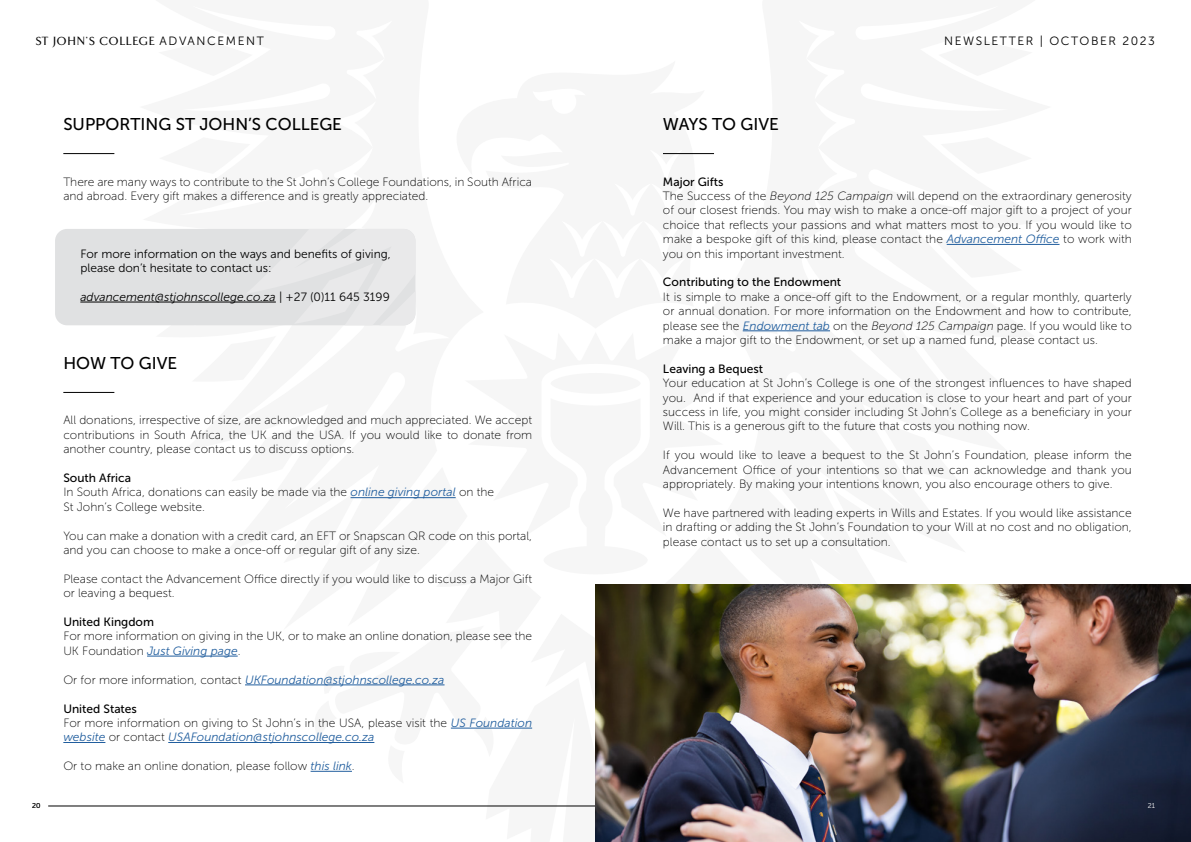
<style>
.page{position:relative;width:1191px;height:842px;background:#fff}
.page>*{position:absolute;margin:0;border:0;box-sizing:border-box;transform-origin:0 0}
.t1{font:17px "Museo Sans 500";color:#000}
.t2{font:12px/14.4px "Museo Sans 100";color:#000;text-align:justify}
.t3{font:italic 12px "Museo Sans 300";color:#215e9e}
.t4{font:12px "Museo Sans 500";color:#000}
.t5{font:12px/14.4px "Museo Sans 300";color:#000}
.t6{font:italic 12px "Museo Sans 300";color:#000}
.t7{font:500 12px "TF Arrow";letter-spacing:.1em;color:#000}
.t8{font:12px "Museo Sans 300";letter-spacing:.13em;color:#000}
.t9{font:7px "Museo Sans 300";color:#000}
.t10{font:7px "Museo Sans 300";color:#fff}
.s1{font-family:"Museo Sans 300";font-weight:400}
.s2{font-style:normal}
.s3{font-family:"Museo Sans 300";font-style:italic;color:#215e9e}
.s4{font-family:"Museo Sans 100";font-style:normal;color:#000}
.s5{font-style:italic}
</style>
<div class="page">
<div style="left:55px;top:229px;width:360px;height:96px;background:#e0e1e2;border-radius:12px"></div>
<svg style="left:201px;top:229px;width:214px;height:96px"></svg>
<hr style="left:48px;top:806px;width:1094px;height:1px;background:#000">
<hr style="left:80px;top:302px;width:196px;height:1px;background:#000">
<hr style="left:946px;top:244px;width:113px;height:1px;background:#215e9e">
<hr style="left:742px;top:330px;width:88px;height:1px;background:#215e9e">
<hr style="left:350px;top:497px;width:106px;height:1px;background:#215e9e">
<hr style="left:147px;top:656px;width:91px;height:1px;background:#215e9e">
<hr style="left:245px;top:685px;width:199px;height:1px;background:#215e9e">
<hr style="left:451px;top:728px;width:81px;height:1px;background:#215e9e">
<hr style="left:63px;top:742px;width:42px;height:1px;background:#215e9e">
<hr style="left:168px;top:742px;width:206px;height:1px;background:#215e9e">
<hr style="left:310px;top:771px;width:42px;height:1px;background:#215e9e">
<hr style="left:63px;top:153px;width:51px;height:1px;background:#000">
<hr style="left:663px;top:153px;width:51px;height:1px;background:#000">
<hr style="left:63px;top:392px;width:51px;height:1px;background:#000">
<img style="left:595px;top:584px;width:596px;height:258px">
<p class="t7" style="left:36px;top:35px;width:229px">ST JOHN’S COLLEGE <span class="s1">ADVANCEMENT</span></p>
<p class="t8" style="left:944px;top:34px;width:212px">NEWSLETTER | OCTOBER 2023</p>
<p class="t9" style="left:32px;top:802px;width:10px">20</p>
<h1 class="t1" style="left:63px;top:115px;width:280px">SUPPORTING ST JOHN’S COLLEGE</h1>
<p class="t2" style="left:63px;top:174px;width:470px">There are many ways to contribute to the St John’s College Foundations, in South Africa and abroad. Every gift makes a difference and is greatly appreciated.</p>
<p class="t5" style="left:80px;top:246px;width:312px">For more information on the ways and benefits of giving, please don’t hesitate to contact us:</p>
<p class="t6" style="left:80px;top:290px;width:311px">advancement@stjohnscollege.co.za <span class="s2">| +27 (0)11 645 3199</span></p>
<h1 class="t1" style="left:63px;top:354px;width:115px">HOW TO GIVE</h1>
<p class="t2" style="left:63px;top:413px;width:470px">All donations, irrespective of size, are acknowledged and much appreciated. We accept contributions in South Africa, the UK and the USA. If you would like to donate from another country, please contact us to discuss options.</p>
<p class="t4" style="left:63px;top:471px;width:69px">South Africa</p>
<p class="t2" style="left:63px;top:485px;width:432px">In South Africa, donations can easily be made via the <span class="s3">online giving portal</span> on the<br>St John’s College website.</p>
<p class="t2" style="left:63px;top:528px;width:470px">You can make a donation with a credit card, an EFT or Snapscan QR code on this portal, and you can choose to make a once-off or regular gift of any size.</p>
<p class="t2" style="left:63px;top:572px;width:470px">Please contact the Advancement Office directly if you would like to discuss a Major Gift or leaving a bequest.</p>
<p class="t4" style="left:63px;top:615px;width:92px">United Kingdom</p>
<p class="t2" style="left:63px;top:629px;width:470px">For more information on giving in the UK, or to make an online donation, please see the</p>
<p class="t3" style="left:63px;top:644px;width:179px"><span class="s4">UK Foundation</span> Just Giving page<span class="s4">.</span></p>
<p class="t3" style="left:63px;top:673px;width:383px"><span class="s4">Or for more information, contact</span> UKFoundation@stjohnscollege.co.za</p>
<p class="t4" style="left:63px;top:702px;width:75px">United States</p>
<p class="t2" style="left:63px;top:716px;width:470px">For more information on giving to St John’s in the USA, please visit the <span class="s3">US Foundation</span></p>
<p class="t3" style="left:63px;top:731px;width:312px">website <span class="s4">or contact</span> USAFoundation@stjohnscollege.co.za</p>
<p class="t2" style="left:63px;top:759px;width:293px">Or to make an online donation, please follow <span class="s3">this link</span>.</p>
<h1 class="t1" style="left:663px;top:115px;width:117px">WAYS TO GIVE</h1>
<p class="t4" style="left:663px;top:175px;width:62px">Major Gifts</p>
<p class="t2" style="left:663px;top:189px;width:470px">The Success of the <span class="s5">Beyond 125 Campaign</span> will depend on the extraordinary generosity of our closest friends. You may wish to make a once-off major gift to a project of your choice that reflects your passions and what matters most to you. If you would like to make a bespoke gift of this kind, please contact the <span class="s3">Advancement Office</span> to work with you on this important investment.</p>
<p class="t4" style="left:663px;top:276px;width:180px">Contributing to the Endowment</p>
<p class="t2" style="left:663px;top:290px;width:470px">It is simple to make a once-off gift to the Endowment, or a regular monthly, quarterly or annual donation. For more information on the Endowment and how to contribute, please see the <span class="s3">Endowment tab</span> on the <span class="s5">Beyond 125 Campaign</span> page. If you would like to make a major gift to the Endowment, or set up a named fund, please contact us.</p>
<p class="t4" style="left:663px;top:362px;width:102px">Leaving a Bequest</p>
<p class="t2" style="left:663px;top:376px;width:470px">Your education at St John’s College is one of the strongest influences to have shaped you. And if that experience and your education is close to your heart and part of your success in life, you might consider including St John’s College as a beneficiary in your Will. This is a generous gift to the future that costs you nothing now.</p>
<p class="t2" style="left:663px;top:448px;width:470px">If you would like to leave a bequest to the St John’s Foundation, please inform the Advancement Office of your intentions so that we can acknowledge and thank you appropriately. By making your intentions known, you also encourage others to give.</p>
<p class="t2" style="left:663px;top:506px;width:470px">We have partnered with leading experts in Wills and Estates. If you would like assistance in drafting or adding the St John’s Foundation to your Will at no cost and no obligation, please contact us to set up a consultation.</p>
<p class="t10" style="left:1147px;top:802px;width:9px">21</p>
</div>
